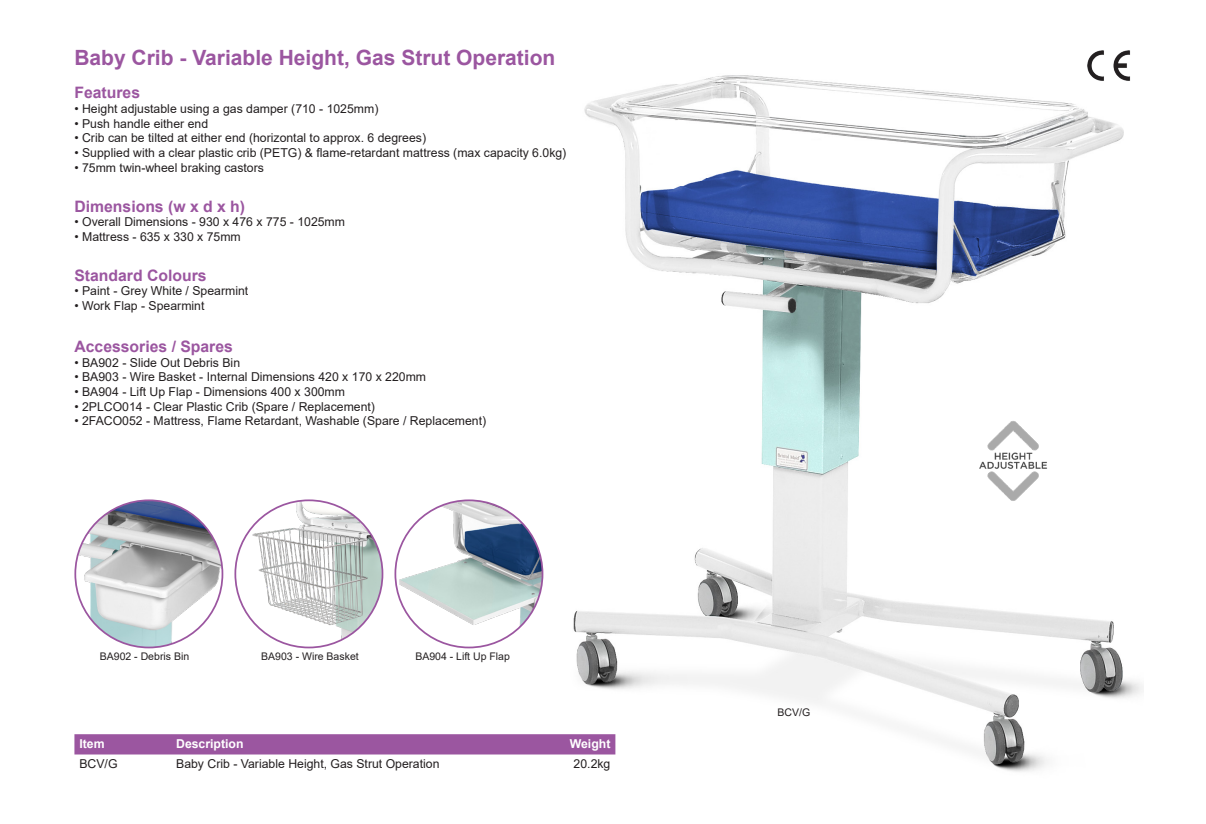
<style>
.page{position:relative;width:1206px;height:824px;background:#fff}
.page>*{position:absolute;margin:0;border:0;box-sizing:border-box;transform-origin:0 0}
.t1{font:700 21px "Arial";color:#9b56a0}
.t2{font:700 15.75px "Arial";color:#9b56a0}
.t3{font:12.25px "Arial";color:#231f20}
.t4{font:700 12.25px "Arial";color:#fff}
.Bullet_Text{font:10.5px "Arial";color:#231f20}
</style>
<div class="page">
<img style="left:451px;top:75px;width:692px;height:697px">
<div style="left:74px;top:734px;width:541px;height:20px;background:#9b56a0"></div>
<img style="left:1086px;top:50px;width:45px;height:32px">
<img style="left:977px;top:404px;width:71px;height:110px">
<img style="left:235px;top:500px;width:147px;height:147px;border-radius:74px">
<img style="left:397px;top:500px;width:145px;height:143px">
<img style="left:75px;top:500px;width:147px;height:147px;border-radius:74px">
<p class="t1" style="left:74px;top:43px;width:482px">Baby Crib - Variable Height, Gas Strut Operation</p>
<p class="t2" style="left:74px;top:81px;width:67px">Features</p>
<p class="t3" style="left:74px;top:100px;width:305px">• Height adjustable using a gas damper (710 - 1025mm)</p>
<p class="t3" style="left:74px;top:115px;width:135px">• Push handle either end</p>
<p class="t3" style="left:74px;top:129px;width:353px">• Crib can be tilted at either end (horizontal to approx. 6 degrees)</p>
<p class="t3" style="left:74px;top:144px;width:493px">• Supplied with a clear plastic crib (PETG) &amp; flame-retardant mattress (max capacity 6.0kg)</p>
<p class="t3" style="left:74px;top:159px;width:191px">• 75mm twin-wheel braking castors</p>
<p class="t2" style="left:74px;top:195px;width:172px">Dimensions (w x d x h)</p>
<p class="t3" style="left:74px;top:214px;width:272px">• Overall Dimensions - 930 x 476 x 775 - 1025mm</p>
<p class="t3" style="left:74px;top:228px;width:168px">• Mattress - 635 x 330 x 75mm</p>
<p class="t2" style="left:74px;top:264px;width:134px">Standard Colours</p>
<p class="t3" style="left:74px;top:282px;width:175px">• Paint - Grey White / Spearmint</p>
<p class="t3" style="left:74px;top:297px;width:131px">• Work Flap - Spearmint</p>
<p class="t2" style="left:74px;top:335px;width:160px">Accessories / Spares</p>
<p class="t3" style="left:74px;top:354px;width:167px">• BA902 - Slide Out Debris Bin</p>
<p class="t3" style="left:74px;top:368px;width:353px">• BA903 - Wire Basket - Internal Dimensions 420 x 170 x 220mm</p>
<p class="t3" style="left:74px;top:383px;width:272px">• BA904 - Lift Up Flap - Dimensions 400 x 300mm</p>
<p class="t3" style="left:74px;top:398px;width:302px">• 2PLCO014 - Clear Plastic Crib (Spare / Replacement)</p>
<p class="t3" style="left:74px;top:412px;width:413px">• 2FACO052 - Mattress, Flame Retardant, Washable (Spare / Replacement)</p>
<p class="Bullet_Text" style="left:100px;top:649px;width:91px">BA902 - Debris Bin</p>
<p class="Bullet_Text" style="left:261px;top:649px;width:99px">BA903 - Wire Basket</p>
<p class="Bullet_Text" style="left:415px;top:649px;width:96px">BA904 - Lift Up Flap</p>
<p class="t4" style="left:79px;top:735px;width:27px">Item</p>
<p class="t4" style="left:176px;top:735px;width:69px">Description</p>
<p class="t4" style="left:570px;top:735px;width:42px">Weight</p>
<p class="t3" style="left:79px;top:755px;width:40px">BCV/G</p>
<p class="t3" style="left:176px;top:755px;width:265px">Baby Crib - Variable Height, Gas Strut Operation</p>
<p class="t3" style="left:573px;top:755px;width:38px">20.2kg</p>
<p class="Bullet_Text" style="left:777px;top:705px;width:34px">BCV/G</p>
</div>
